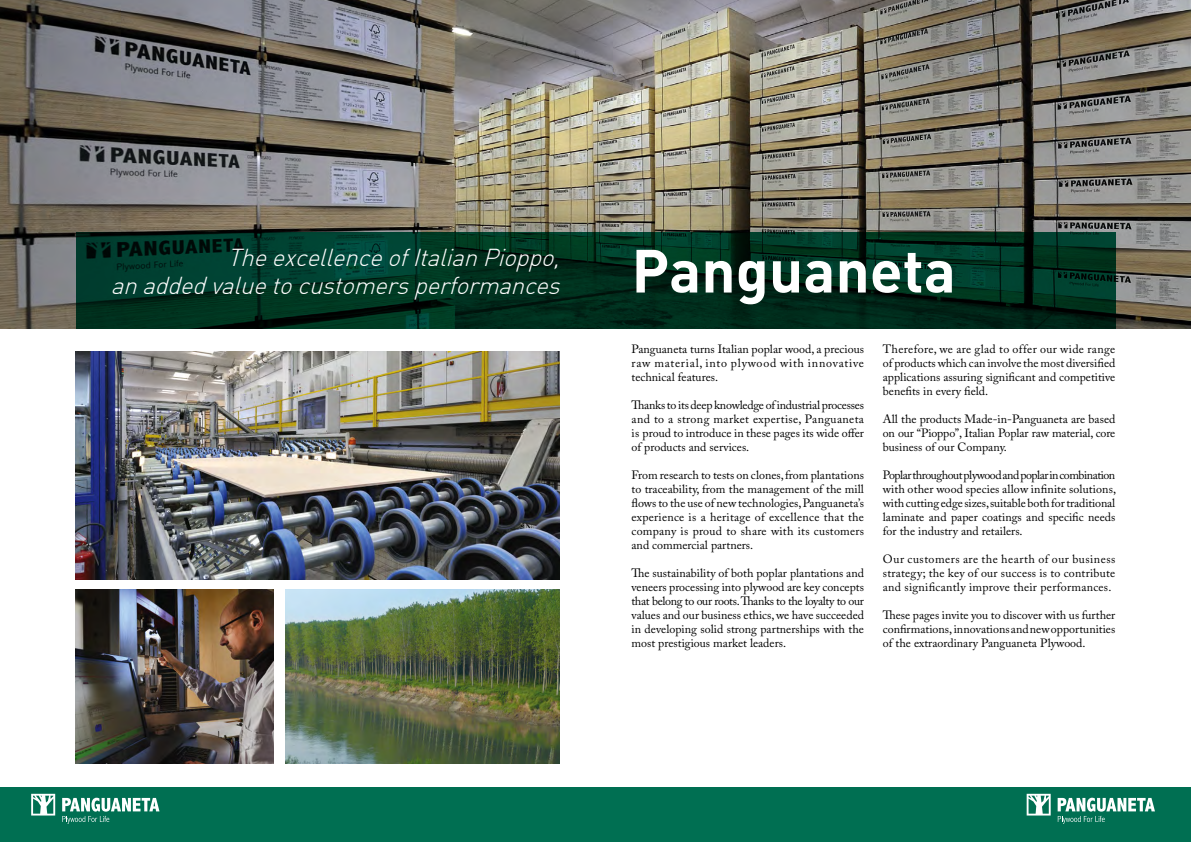
<style>
.page{position:relative;width:1191px;height:842px;background:#fff}
.page>*{position:absolute;margin:0;border:0;box-sizing:border-box;transform-origin:0 0}
.t1{font:700 60px "DIN Alternate";color:#fff}
.t2{font:italic 24px/28px "DIN Light Alternate";color:#fff;text-align:right}
.t3{font:12px/14px "Adobe Caslon Pro";color:#000;text-align:justify}
</style>
<div class="page">
<img style="left:0;top:0;width:1191px;height:329px">
<div style="left:0;top:787px;width:1191px;height:55px;background:#006f52"></div>
<svg style="left:31px;top:794px;width:24px;height:21px"></svg>
<svg style="left:62px;top:798px;width:97px;height:26px"></svg>
<svg style="left:1026px;top:794px;width:24px;height:21px"></svg>
<svg style="left:1057px;top:798px;width:98px;height:26px"></svg>
<img style="left:285px;top:590px;width:274px;height:174px">
<img style="left:76px;top:351px;width:483px;height:228px">
<img style="left:76px;top:590px;width:197px;height:173px">
<svg style="left:76px;top:232px;width:1039px;height:97px;background:#003020"></svg>
<h2 class="t2" style="left:111px;top:243px;width:458px">TheexcellenceofItalianPioppo, anaddedvaluetocustomersperformances</h2>
<h1 class="t1" style="left:631px;top:232px;width:326px">Panguaneta</h1>
<p class="t3" style="left:631px;top:342px;width:234px">Panguaneta turns Italian poplar wood, a precious raw material, into plywood with innovative technical features.</p>
<p class="t3" style="left:631px;top:398px;width:234px">Thanks to its deep knowledge of industrial processes and to a strong market expertise, Panguaneta is proud to introduce in these pages its wide offer of products and services.</p>
<p class="t3" style="left:631px;top:468px;width:234px">From research to tests on clones, from plantations to traceability, from the management of the mill flows to the use of new technologies, Panguaneta’s experience is a heritage of excellence that the company is proud to share with its customers and commercial partners.</p>
<p class="t3" style="left:631px;top:566px;width:234px">The sustainability of both poplar plantations and veneers processing into plywood are key concepts that belong to our roots. Thanks to the loyalty to our values and our business ethics, we have succeeded in developing solid strong partnerships with the most prestigious market leaders.</p>
<p class="t3" style="left:883px;top:342px;width:234px">Therefore, we are glad to offer our wide range of products which can involve the most diversified applications assuring significant and competitive benefits in every field.</p>
<p class="t3" style="left:883px;top:412px;width:234px">All the products Made-in-Panguaneta are based on our “Pioppo”, Italian Poplar raw material, core business of our Company.</p>
<p class="t3" style="left:883px;top:468px;width:235px">Poplar throughout plywood and poplar in combination with other wood species allow infinite solutions, with cutting edge sizes, suitable both for traditional laminate and paper coatings and specific needs for the industry and retailers.</p>
<p class="t3" style="left:883px;top:552px;width:234px">Our customers are the hearth of our business strategy; the key of our success is to contribute and significantly improve their performances.</p>
<p class="t3" style="left:883px;top:608px;width:234px">These pages invite you to discover with us further confirmations, innovations and new opportunities of the extraordinary Panguaneta Plywood.</p>
</div>
